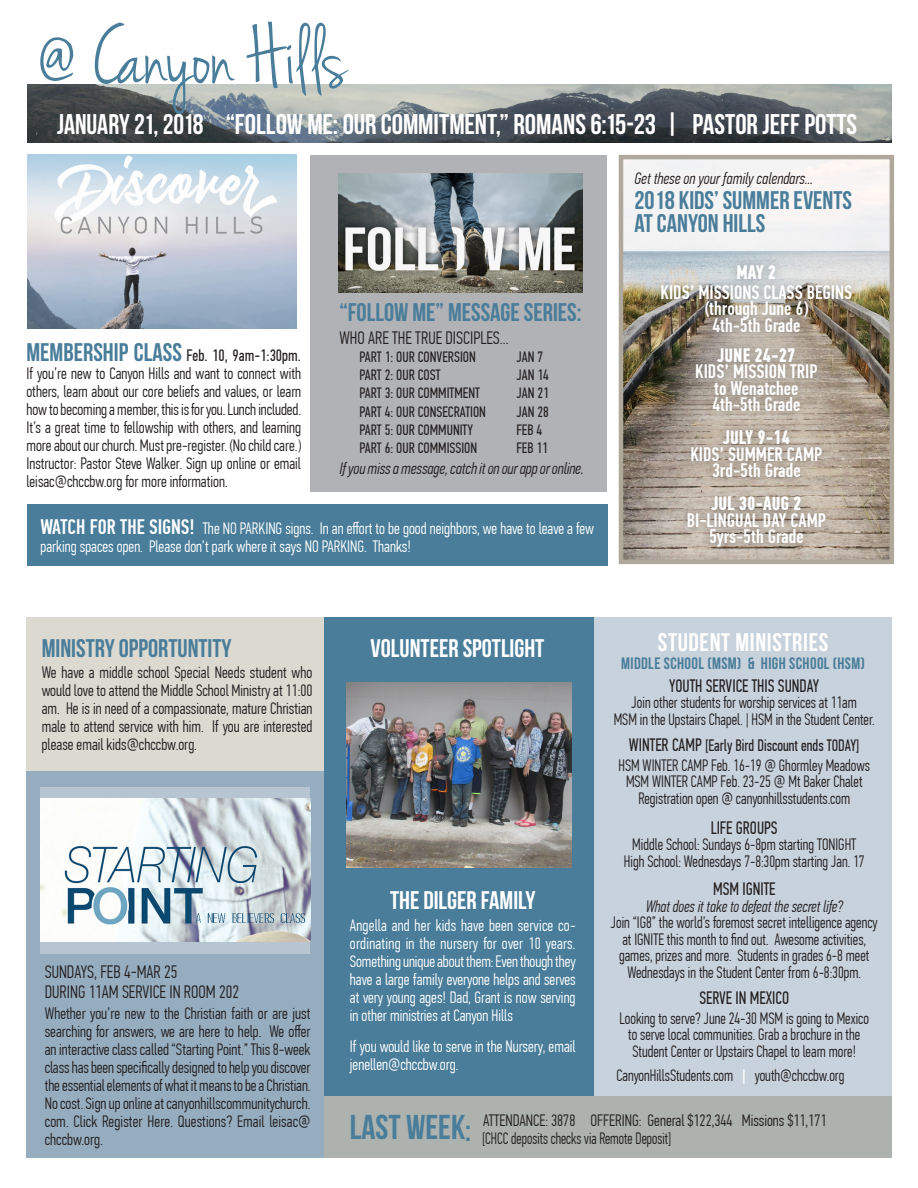
<style>
.page{position:relative;width:918px;height:1188px;background:#fff}
.page>*{position:absolute;margin:0;border:0;box-sizing:border-box;transform-origin:0 0}
.heads_inside_left{font:87px "Jenna Sue";color:#497d9a}
.heads_for_insert{font:34.5px "Bebas Neue";color:#497d9a}
.heads_inside_left-2{font:28.5px "Bebas Neue";color:#fff;scale:.95 1}
.heads_for_insert-2{font:25.5px/22.5px "Bebas Neue";color:#497d9a}
.heads_for_insert-3{font:25.5px "Bebas Neue";color:#fff}
.body_text{font:25.5px "Bebas Neue";letter-spacing:.025em;color:#fff}
.body_text-2{font:500 19.5px/16.5px "PF Din Text Comp Pro";color:#fff;text-align:center}
.youth_bullets___subh{font:700 19.5px "PF Din Text Comp Pro";color:#fff}
.youth_bullets___subh-2{font:300 18px/19.5px "PF Din Text Comp Pro";color:#231f20}
.youth_bullets___subh-3{font:18px "PF Din Text Comp Pro";color:#231f20;scale:.95 1}
.body_text-3{font:300 16.5px/18px "PF Din Text Comp Pro";color:#231f20;text-align:justify}
.body_text-4{font:300 16.5px/16.5px "PF Din Text Comp Pro";color:#231f20;text-align:center;scale:.95 1}
.heads_for_insert-4{font:300 16.5px/18px "PF Din Text Comp Pro";color:#231f20;text-align:justify}
.body_text-5{font:300 16.5px/18px "PF Din Text Comp Pro";color:#fff}
.youth_bullets___subh-4{font:300 16.5px/16.5px "PF Din Text Comp Pro";color:#231f20;text-align:center;scale:.95 1}
.body_text-6{font:italic 300 16.5px "PF Din Text Comp Pro";letter-spacing:-.005em;color:#231f20}
.youth_bullets___subh-5{font:16.5px "PF Din Text Comp Pro";color:#231f20;scale:.95 1}
.body_text-7{font:16.5px "Bebas Neue";letter-spacing:.025em;color:#497d9a}
.youth_bullets___subh-6{font:15px "PF Din Text Comp Pro";color:#231f20}
.s1{font-size:93px}
.s2{font-family:"Bebas Neue";font-weight:400;font-size:25.5px;color:#497d9a}
.s3{font-weight:400}
.s4{font-weight:500;font-size:21px}
.s5{font-weight:700}
.s6{font-size:18px}
.s7{font-style:italic}
.s8{font-weight:500;color:#fff}
.s9{font-size:31.5px}
</style>
<div class="page">
<div style="left:26px;top:771px;width:299px;height:387px;background:#96adbf"></div>
<div style="left:310px;top:155px;width:298px;height:337px;background:#b1b2b6"></div>
<div style="left:594px;top:617px;width:298px;height:482px;background:#c8d2dc"></div>
<img style="left:27px;top:84px;width:865px;height:58px">
<div style="left:26px;top:617px;width:299px;height:154px;background:#dcd9d1"></div>
<img style="left:27px;top:154px;width:270px;height:175px">
<img style="left:338px;top:174px;width:245px;height:118px">
<div style="left:40px;top:787px;width:270px;height:167px;background:#b7c5d3"></div>
<img style="left:40px;top:799px;width:270px;height:143px">
<div style="left:324px;top:617px;width:270px;height:485px;background:#497d9a"></div>
<img style="left:346px;top:683px;width:226px;height:184px">
<div style="left:324px;top:1096px;width:568px;height:62px;background:#adb2ae"></div>
<img style="left:624px;top:160px;width:265px;height:399px">
<div style="left:619px;top:155px;width:275px;height:409px;border:4px solid #b0a99b"></div>
<div style="left:652px;top:256px;width:209px;height:300px;background:#3e3e3f;opacity:.42"></div>
<div style="left:27px;top:504px;width:581px;height:62px;background:#497d9a"></div>
<p class="heads_inside_left" style="left:36px;top:8px;width:312px"><span class="s1">@</span> Canyon Hills</p>
<p class="heads_inside_left-2" style="left:57px;top:109px;width:844px">JANUARY 21, 2018 “FOLLOW ME: OUR COMMITMENT,” ROMANS 6:15-23 | PASTOR JEFF POTTS</p>
<p class="heads_for_insert-4" style="left:26px;top:347px;width:276px"><span class="s2">MEMBERSHIP CLASS</span> <span class="s3">Feb. 10, 9am-1:30pm.<br></span>If you’re new to Canyon Hills and want to connect with others, learn about our core beliefs and values, or learn how to becoming a member, this is for you. Lunch included.<br>It’s a great time to fellowship with others, and learning more about our church. Must pre-register. (No child care.)<br>Instructor: Pastor Steve Walker. Sign up online or email leisac@chccbw.org for more information.</p>
<p class="heads_for_insert-2" style="left:339px;top:301px;width:244px">“FOLLOW ME” MESSAGE SERIES:</p>
<p class="youth_bullets___subh-2" style="left:339px;top:328px;width:171px">WHO ARE THE TRUE DISCIPLES...</p>
<p class="youth_bullets___subh-6" style="left:360px;top:348px;width:118px">PART 1: OUR CONVERSION</p>
<p class="youth_bullets___subh-6" style="left:516px;top:348px;width:28px">JAN 7</p>
<p class="youth_bullets___subh-6" style="left:360px;top:367px;width:82px">PART 2: OUR COST</p>
<p class="youth_bullets___subh-6" style="left:516px;top:367px;width:34px">JAN 14</p>
<p class="youth_bullets___subh-6" style="left:360px;top:385px;width:122px">PART 3: OUR COMMITMENT</p>
<p class="youth_bullets___subh-6" style="left:516px;top:385px;width:34px">JAN 21</p>
<p class="youth_bullets___subh-6" style="left:360px;top:403px;width:128px">PART 4: OUR CONSECRATION</p>
<p class="youth_bullets___subh-6" style="left:516px;top:403px;width:34px">JAN 28</p>
<p class="youth_bullets___subh-6" style="left:360px;top:421px;width:115px">PART 5: OUR COMMUNITY</p>
<p class="youth_bullets___subh-6" style="left:516px;top:421px;width:27px">FEB 4</p>
<p class="youth_bullets___subh-6" style="left:360px;top:439px;width:119px">PART 6: OUR COMMISSION</p>
<p class="youth_bullets___subh-6" style="left:516px;top:439px;width:33px">FEB 11</p>
<p class="body_text-6" style="left:339px;top:459px;width:246px">If you miss a message, catch it on our app or online.</p>
<p class="body_text-5" style="left:40px;top:519px;width:555px"><span class="s4">WATCH FOR THE SIGNS!</span> The NO PARKING signs. In an effort to be good neighbors, we have to leave a few parking spaces open. Please don’t park where it says NO PARKING. Thanks!</p>
<p class="body_text-6" style="left:634px;top:169px;width:180px">Get these on your family calendars...</p>
<p class="heads_for_insert-2" style="left:634px;top:189px;width:219px">2018 KIDS’ SUMMER EVENTS<br>AT CANYON HILLS</p>
<p class="youth_bullets___subh" style="left:736px;top:261px;width:41px">MAY 2</p>
<p class="body_text-2" style="left:661px;top:284px;width:193px">KIDS’ MISSIONS CLASS BEGINS (through June 6)<br>4th-5th Grade</p>
<p class="body_text-2" style="left:695px;top:347px;width:124px"><span class="s5">JUNE 24-27<br></span>KIDS’ MISSION TRIP to Wenatchee<br>4th-5th Grade</p>
<p class="body_text-2" style="left:691px;top:430px;width:133px"><span class="s5">JULY 9-14<br></span>KIDS’ SUMMER CAMP<br>3rd-5th Grade</p>
<p class="body_text-2" style="left:687px;top:496px;width:141px"><span class="s5">JUL 30-AUG 2<br></span>BI-LINGUAL DAY CAMP<br>5yrs-5th Grade</p>
<p class="heads_for_insert-2" style="left:42px;top:637px;width:191px">MINISTRY OPPORTUNTITY</p>
<p class="body_text-3" style="left:42px;top:664px;width:272px">We have a middle school Special Needs student who would love to attend the Middle School Ministry at 11:00 am. He is in need of a compassionate, mature Christian male to attend service with him. If you are interested please email kids@chccbw.org.</p>
<p class="youth_bullets___subh-2" style="left:45px;top:963px;width:196px">SUNDAYS, FEB 4-MAR 25<br>DURING 11AM SERVICE IN ROOM 202</p>
<p class="body_text-3" style="left:45px;top:1005px;width:267px">Whether you’re new to the Christian faith or are just searching for answers, we are here to help. We offer an interactive class called “Starting Point.” This 8-week class has been specifically designed to help you discover the essential elements of what it means to be a Christian.<br>No cost. Sign up online at canyonhillscommunitychurch. com. Click Register Here. Questions? Email leisac@ chccbw.org.</p>
<p class="heads_for_insert-3" style="left:371px;top:634px;width:175px">VOLUNTEER SPOTLIGHT</p>
<p class="heads_for_insert-3" style="left:390px;top:887px;width:147px">THE DILGER FAMILY</p>
<p class="body_text-5" style="left:350px;top:916px;width:227px;text-align:justify">Angella and her kids have been service co&shy;ordinating in the nursery for over 10 years.<br>Something unique about them: Even though they have a large family everyone helps and serves at very young ages! Dad, Grant is now serving in other ministries at Canyon Hills</p>
<p class="body_text-5" style="left:350px;top:1037px;width:227px">If you would like to serve in the Nursery, email jenellen@chccbw.org.</p>
<p class="body_text" style="left:658px;top:628px;width:172px">STUDENT MINISTRIES</p>
<p class="body_text-7" style="left:621px;top:654px;width:245px">MIDDLE SCHOOL (MSM) &amp; HIGH SCHOOL (HSM)</p>
<p class="youth_bullets___subh-3" style="left:669px;top:675px;width:159px">YOUTH SERVICE THIS SUNDAY</p>
<p class="body_text-4" style="left:614px;top:694px;width:276px">Join other students for worship services at 11am<br>MSM in the Upstairs Chapel. | HSM in the Student Center.</p>
<p class="youth_bullets___subh-5" style="left:629px;top:736px;width:244px"><span class="s6">WINTER CAMP</span> [Early Bird Discount ends TODAY]</p>
<p class="body_text-4" style="left:618px;top:757px;width:266px">HSM WINTER CAMP Feb. 16-19 @ Ghormley Meadows<br>MSM WINTER CAMP Feb. 23-25 @ Mt Baker Chalet<br>Registration open @ canyonhillsstudents.com</p>
<p class="youth_bullets___subh-3" style="left:711px;top:817px;width:72px">LIFE GROUPS</p>
<p class="body_text-4" style="left:632px;top:836px;width:237px">Middle School: Sundays 6-8pm starting TONIGHT</p>
<p class="body_text-4" style="left:624px;top:853px;width:255px">High School: Wednesdays 7-8:30pm starting Jan. 17</p>
<p class="youth_bullets___subh-3" style="left:713px;top:879px;width:67px">MSM IGNITE</p>
<p class="body_text-4" style="left:611px;top:898px;width:282px"><span class="s7">What does it take to defeat the secret life?<br></span>Join “IG8” the world’s foremost secret intelligence agency at IGNITE this month to find out. Awesome activities, games, prizes and more. Students in grades 6-8 meet Wednesdays in the Student Center from 6-8:30pm.</p>
<p class="youth_bullets___subh-3" style="left:699px;top:988px;width:96px">SERVE IN MEXICO</p>
<p class="youth_bullets___subh-4" style="left:620px;top:1010px;width:264px">Looking to serve? June 24-30 MSM is going to Mexico to serve local communities. Grab a brochure in the<br>Student Center or Upstairs Chapel to learn more!</p>
<p class="youth_bullets___subh-4" style="left:617px;top:1068px;width:242px">CanyonHillsStudents.com <span class="s8">|</span> youth@chccbw.org</p>
<p class="heads_for_insert" style="left:350px;top:1108px;width:123px">LAST WEEK<span class="s9">:</span></p>
<p class="heads_for_insert-4" style="left:482px;top:1111px;width:346px">ATTENDANCE: 3878 OFFERING: General $122,344 Missions $11,171 [CHCC deposits checks via Remote Deposit]</p>
</div>
